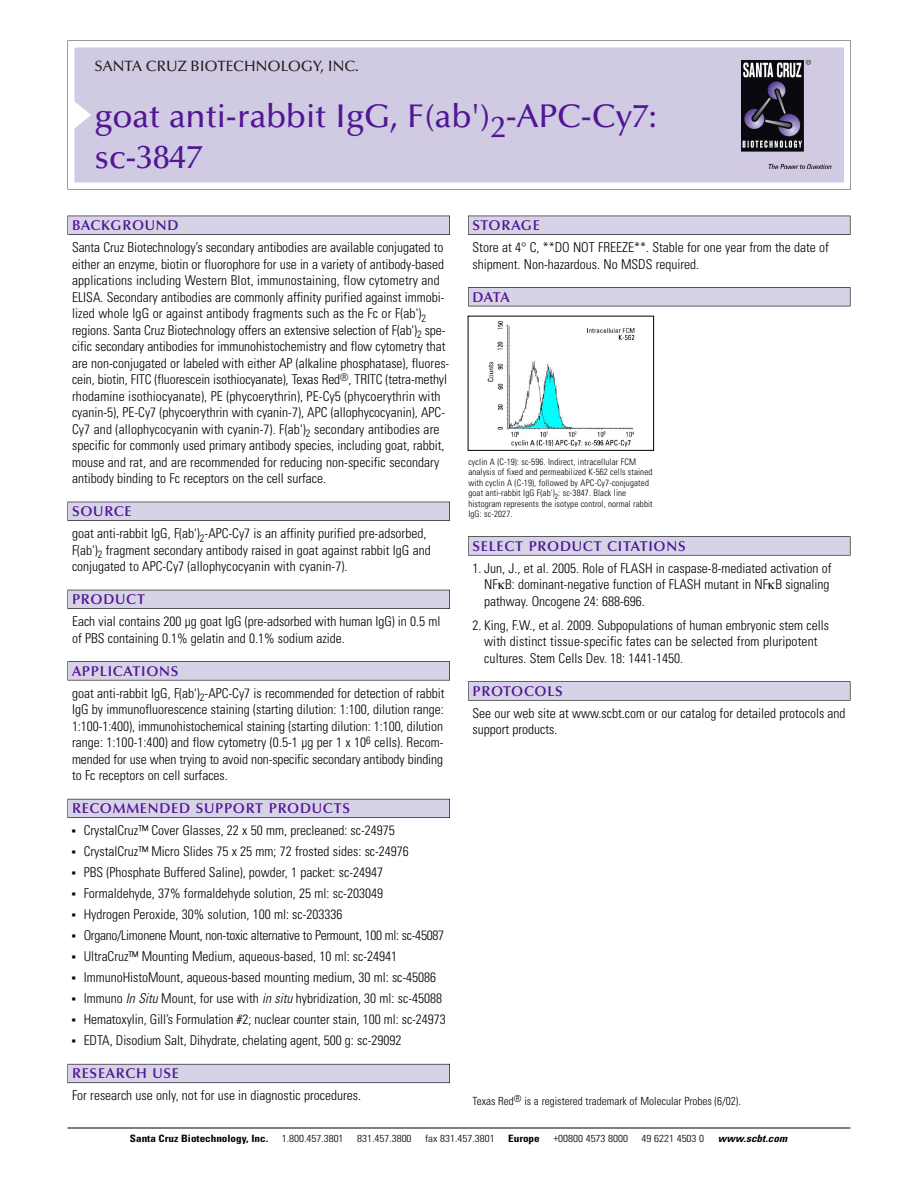
<style>
.page{position:relative;width:918px;height:1188px;background:#fff}
.page>*{position:absolute;margin:0;border:0;box-sizing:border-box;transform-origin:0 0}
.t1{font:500 33px/40.5px "Optima";color:#511695}
.t2{font:500 15px "Optima";color:#231f20}
.t3{font:600 14.25px "Optima";letter-spacing:.05em;color:#511695}
.t4{font:300 condensed 13.5px/16.5px "Univers";color:#000}
.t5{font:300 condensed 11.25px "Univers";color:#000}
.t6{font:300 condensed 10.2px "Univers";color:#000;scale:1.1 1}
.t7{font:700 condensed 10.2px "Univers";color:#000;scale:1.1 1}
.t8{font:italic 700 condensed 10.2px "Univers";letter-spacing:.005em;color:#000;scale:1.1 1}
.t9{font:300 condensed 9px/10.5px "Univers";letter-spacing:.015em;color:#000}
.s1{font-style:italic}
</style>
<div class="page">
<svg style="left:68px;top:40px;width:783px;height:149px"></svg>
<div style="left:74px;top:47px;width:770px;height:135px;background:#d1cae3"></div>
<img style="left:741px;top:60px;width:90px;height:108px">
<div style="left:68px;top:216px;width:382px;height:19px;background:#525155"></div>
<div style="left:68px;top:216px;width:381px;height:18px;background:#d7d3e7"></div>
<div style="left:68px;top:502px;width:382px;height:19px;background:#515055"></div>
<div style="left:68px;top:502px;width:381px;height:18px;background:#d7d3e7"></div>
<div style="left:68px;top:590px;width:382px;height:19px;background:#525158"></div>
<div style="left:68px;top:590px;width:381px;height:18px;background:#d7d3e7"></div>
<div style="left:68px;top:661px;width:382px;height:19px;background:#575759"></div>
<div style="left:68px;top:662px;width:381px;height:18px;background:#d7d3e7"></div>
<div style="left:68px;top:799px;width:382px;height:19px;background:#5b5a62"></div>
<div style="left:68px;top:799px;width:381px;height:18px;background:#d7d3e7"></div>
<div style="left:68px;top:1064px;width:382px;height:19px;background:#66646e"></div>
<div style="left:68px;top:1064px;width:381px;height:18px;background:#d7d3e7"></div>
<div style="left:468px;top:216px;width:382px;height:19px;background:#525155"></div>
<div style="left:468px;top:216px;width:382px;height:18px;background:#d7d3e7"></div>
<div style="left:468px;top:287px;width:382px;height:19px;background:#525155"></div>
<div style="left:468px;top:288px;width:382px;height:18px;background:#d7d3e7"></div>
<svg style="left:468px;top:536px;width:382px;height:20px"></svg>
<div style="left:468px;top:537px;width:382px;height:18px;background:#d7d3e7"></div>
<div style="left:468px;top:681px;width:382px;height:20px;background:#666667"></div>
<div style="left:468px;top:682px;width:382px;height:18px;background:#d7d3e7"></div>
<hr style="left:68px;top:1128px;width:782px;height:1px;background:#000">
<img style="left:487px;top:321px;width:148px;height:125px">
<div style="left:468px;top:316px;width:186px;height:135px;border:1px solid #000"></div>
<p class="t2" style="left:94px;top:61px;width:266px">SANTA CRUZ BIOTECHNOLOGY, INC.</p>
<h1 class="t1" style="left:94px;top:99px;width:564px">goat anti-rabbit IgG, F(ab')<sub>2</sub>-APC-Cy7: sc-3847</h1>
<p class="t3" style="left:72px;top:219px;width:108px">BACKGROUND</p>
<p class="t4" style="left:72px;top:240px;width:379px">Santa Cruz Biotechnology’s secondary antibodies are available conjugated to either an enzyme, biotin or fluorophore for use in a variety of antibody-based applications including Western Blot, immunostaining, flow cytometry and ELISA. Secondary antibodies are commonly affinity purified against immobi&shy;lized whole IgG or against antibody fragments such as the Fc or F(ab')<sub>2 </sub>regions. Santa Cruz Biotechnology offers an extensive selection of F(ab')<sub>2</sub> spe&shy;cific secondary antibodies for immunohistochemistry and flow cytometry that are non-conjugated or labeled with either AP (alkaline phosphatase), fluores&shy;cein, biotin, FITC (fluorescein isothiocyanate), Texas Red<sup>®</sup>, TRITC (tetra-methyl rhodamine isothiocyanate), PE (phycoerythrin), PE-Cy5 (phycoerythrin with cyanin-5), PE-Cy7 (phycoerythrin with cyanin-7), APC (allophycocyanin), APC-Cy7 and (allophycocyanin with cyanin-7). F(ab')<sub>2</sub> secondary antibodies are specific for commonly used primary antibody species, including goat, rabbit, mouse and rat, and are recommended for reducing non-specific secondary antibody binding to Fc receptors on the cell surface.</p>
<p class="t3" style="left:72px;top:506px;width:61px">SOURCE</p>
<p class="t4" style="left:72px;top:526px;width:360px">goat anti-rabbit IgG, F(ab')<sub>2</sub>-APC-Cy7 is an affinity purified pre-adsorbed,<br>F(ab')<sub>2</sub> fragment secondary antibody raised in goat against rabbit IgG and conjugated to APC-Cy7 (allophycocyanin with cyanin-7).</p>
<p class="t3" style="left:72px;top:594px;width:74px">PRODUCT</p>
<p class="t4" style="left:72px;top:614px;width:370px">Each vial contains 200 µg goat IgG (pre-adsorbed with human IgG) in 0.5 ml of PBS containing 0.1% gelatin and 0.1% sodium azide.</p>
<p class="t3" style="left:72px;top:665px;width:108px">APPLICATIONS</p>
<p class="t4" style="left:72px;top:686px;width:374px;text-align:justify">goat anti-rabbit IgG, F(ab')<sub>2</sub>-APC-Cy7 is recommended for detection of rabbit IgG by immunofluorescence staining (starting dilution: 1:100, dilution range:<br>1:100-1:400), immunohistochemical staining (starting dilution: 1:100, dilution range: 1:100-1:400) and flow cytometry (0.5-1 µg per 1 x 10<sup>6</sup> cells). Recom&shy;mended for use when trying to avoid non-specific secondary antibody binding to Fc receptors on cell surfaces.</p>
<p class="t3" style="left:72px;top:803px;width:280px">RECOMMENDED SUPPORT PRODUCTS</p>
<p class="t4" style="left:84px;top:821px;width:363px;line-height:21px">CrystalCruz™ Cover Glasses, 22 x 50 mm, precleaned: sc-24975<br>CrystalCruz™ Micro Slides 75 x 25 mm; 72 frosted sides: sc-24976<br>PBS (Phosphate Buffered Saline), powder, 1 packet: sc-24947<br>Formaldehyde, 37% formaldehyde solution, 25 ml: sc-203049<br>Hydrogen Peroxide, 30% solution, 100 ml: sc-203336<br>Organo/Limonene Mount, non-toxic alternative to Permount, 100 ml: sc-45087<br>UltraCruz™ Mounting Medium, aqueous-based, 10 ml: sc-24941<br>ImmunoHistoMount, aqueous-based mounting medium, 30 ml: sc-45086<br>Immuno <span class="s1">In Situ</span> Mount, for use with <span class="s1">in situ</span> hybridization, 30 ml: sc-45088<br>Hematoxylin, Gill’s Formulation #2; nuclear counter stain, 100 ml: sc-24973<br>EDTA, Disodium Salt, Dihydrate, chelating agent, 500 g: sc-29092</p>
<p class="t3" style="left:72px;top:1068px;width:109px">RESEARCH USE</p>
<p class="t4" style="left:72px;top:1088px;width:290px">For research use only, not for use in diagnostic procedures.</p>
<p class="t3" style="left:473px;top:219px;width:69px">STORAGE</p>
<p class="t4" style="left:473px;top:240px;width:358px">Store at 4° C, **DO NOT FREEZE**. Stable for one year from the date of shipment. Non-hazardous. No MSDS required.</p>
<p class="t3" style="left:473px;top:291px;width:39px">DATA</p>
<p class="t9" style="left:468px;top:457px;width:186px">cyclin A (C-19): sc-596. Indirect, intracellular FCM analysis of fixed and permeabilized K-562 cells stained with cyclin A (C-19), followed by APC-Cy7-conjugated goat anti-rabbit IgG F(ab')<sub>2</sub>: sc-3847. Black line histogram represents the isotype control, normal rabbit IgG: sc-2027.</p>
<p class="t3" style="left:473px;top:540px;width:215px">SELECT PRODUCT CITATIONS</p>
<p class="t4" style="left:484px;top:561px;width:349px;text-indent:-12px">1. Jun, J., et al. 2005. Role of FLASH in caspase-8-mediated activation of<br>NF B: dominant-negative function of FLASH mutant in NF B signaling pathway. Oncogene 24: 688-696.</p>
<p class="t4" style="left:484px;top:618px;width:346px;text-indent:-12px">2. King, F.W., et al. 2009. Subpopulations of human embryonic stem cells with distinct tissue-specific fates can be selected from pluripotent cultures. Stem Cells Dev. 18: 1441-1450.</p>
<p class="t3" style="left:473px;top:685px;width:92px">PROTOCOLS</p>
<p class="t4" style="left:473px;top:706px;width:375px">See our web site at www.scbt.com or our catalog for detailed protocols and support products.</p>
<p class="t5" style="left:473px;top:1097px;width:270px">Texas Red<sup>®</sup> is a registered trademark of Molecular Probes (6/02).</p>
<p class="t7" style="left:130px;top:1135px;width:127px">Santa Cruz Biotechnology, Inc.</p>
<p class="t6" style="left:282px;top:1135px;width:58px">1.800.457.3801</p>
<p class="t6" style="left:357px;top:1135px;width:51px">831.457.3800</p>
<p class="t6" style="left:425px;top:1135px;width:65px">fax 831.457.3801</p>
<p class="t7" style="left:508px;top:1135px;width:30px">Europe</p>
<p class="t6" style="left:553px;top:1135px;width:69px">+00800 4573 8000</p>
<p class="t6" style="left:642px;top:1135px;width:58px">49 6221 4503 0</p>
<p class="t8" style="left:718px;top:1135px;width:64px">www.scbt.com</p>
</div>
